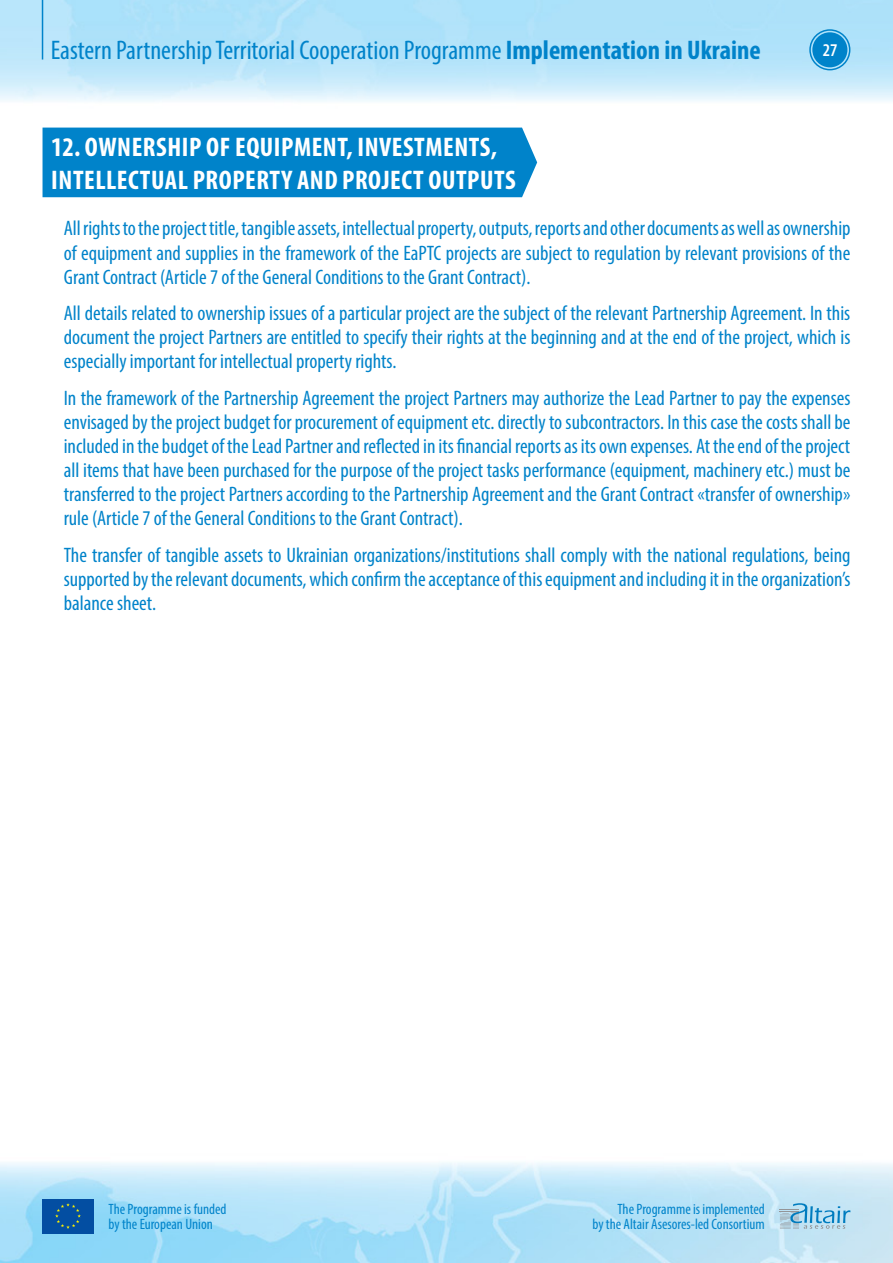
<style>
.page{position:relative;width:893px;height:1263px;background:#fff}
.page>*{position:absolute;margin:0;border:0;box-sizing:border-box;transform-origin:0 0}
.t1{font:700 condensed 27px/32.4px "Myriad Pro";letter-spacing:.02em;color:#fff}
.t2{font:condensed 27px "Myriad Pro";color:#0083ca}
.t3{font:condensed 21px/24px "Myriad Pro";color:#0083ca;text-align:justify}
.t4{font:600 condensed 18px "Myriad Pro";color:#fff}
.t5{font:condensed 15px/15px "Myriad Pro";color:#0083ca}
.s1{font-weight:700}
</style>
<div class="page">
<img style="left:0;top:0;width:893px;height:1263px">
<div style="left:812px;top:32px;width:35px;height:35px;background:#0083ca;border-radius:50%"></div>
<div style="left:809px;top:29px;width:41px;height:41px;border:2px solid #0083ca;border-radius:50%"></div>
<hr style="left:42px;top:0;width:1px;height:60px;background:#0083ca">
<div style="left:43px;top:1199px;width:51px;height:34px;background:#034ea2"></div>
<svg style="left:55px;top:1203px;width:26px;height:26px"></svg>
<svg style="left:780px;top:1203px;width:70px;height:26px;background:#9ac9e2"></svg>
<div style="left:43px;top:128px;width:494px;height:69px;background:#0083ca"></div>
<p class="t2" style="left:51px;top:34px;width:712px">Eastern Partnership Territorial Cooperation Programme <span class="s1">Implementation in Ukraine</span></p>
<p class="t4" style="left:823px;top:39px;width:16px">27</p>
<p class="t1" style="left:51px;top:131px;width:466px">12. OWNERSHIP OF EQUIPMENT, INVESTMENTS,<br>INTELLECTUAL PROPERTY AND PROJECT OUTPUTS</p>
<p class="t3" style="left:64px;top:216px;width:788px">All rights to the project title, tangible assets, intellectual property, outputs, reports and other documents as well as ownership of equipment and supplies in the framework of the EaPTC projects are subject to regulation by relevant provisions of the Grant Contract (Article 7 of the General Conditions to the Grant Contract).</p>
<p class="t3" style="left:64px;top:301px;width:788px">All details related to ownership issues of a particular project are the subject of the relevant Partnership Agreement. In this document the project Partners are entitled to specify their rights at the beginning and at the end of the project, which is especially important for intellectual property rights.</p>
<p class="t3" style="left:64px;top:386px;width:788px">In the framework of the Partnership Agreement the project Partners may authorize the Lead Partner to pay the expenses envisaged by the project budget for procurement of equipment etc. directly to subcontractors. In this case the costs shall be included in the budget of the Lead Partner and reflected in its financial reports as its own expenses. At the end of the project all items that have been purchased for the purpose of the project tasks performance (equipment, machinery etc.) must be transferred to the project Partners according to the Partnership Agreement and the Grant Contract «transfer of ownership» rule (Article 7 of the General Conditions to the Grant Contract).</p>
<p class="t3" style="left:64px;top:543px;width:788px">The transfer of tangible assets to Ukrainian organizations/institutions shall comply with the national regulations, being supported by the relevant documents, which confirm the acceptance of this equipment and including it in the organization’s balance sheet.</p>
<p class="t5" style="left:109px;top:1201px;width:119px">The Programme is funded by the European Union</p>
<p class="t5" style="left:592px;top:1201px;width:174px;text-align:right">The Programme is implemented<br>by the Altair Asesores-led Consortium</p>
</div>
